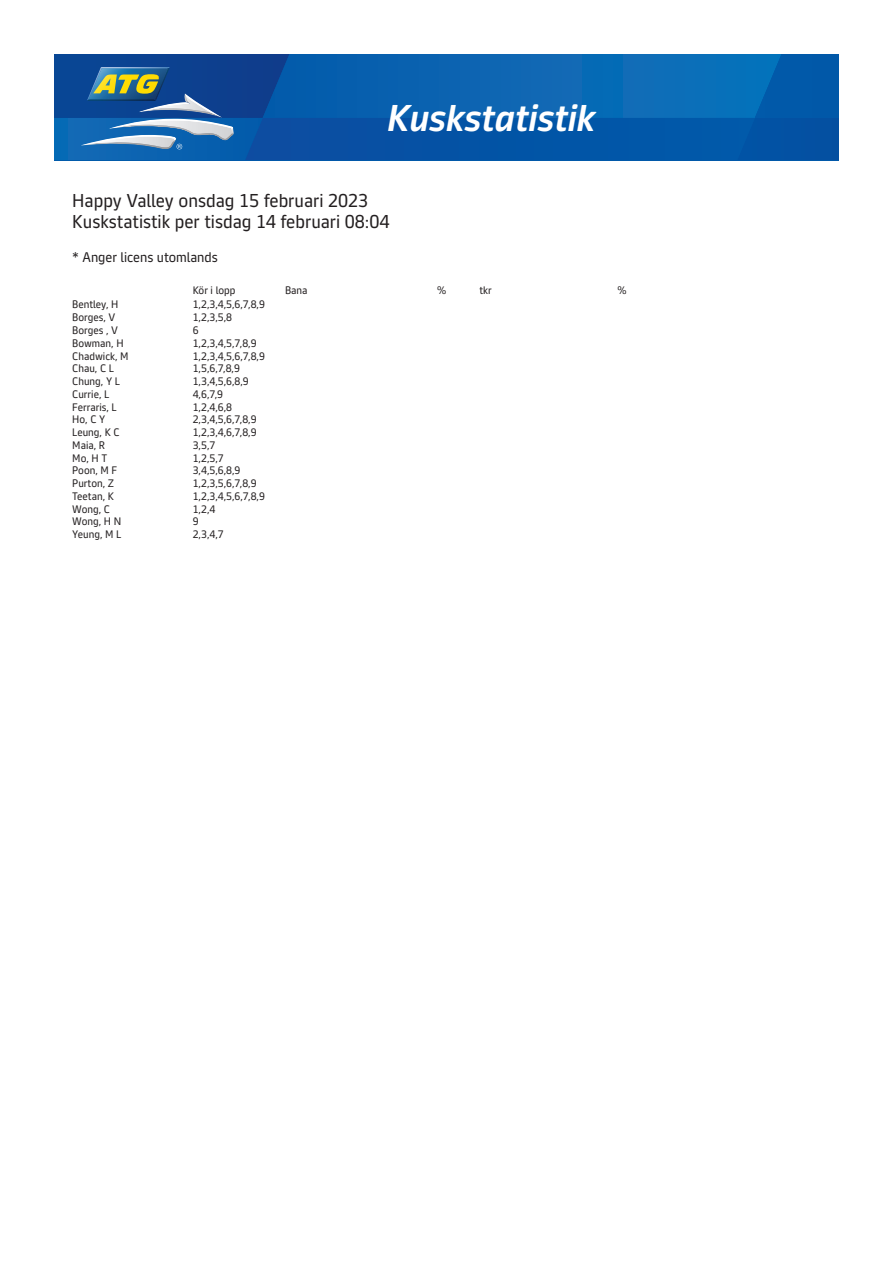
<style>
.page{position:relative;width:893px;height:1263px;background:#fff}
.page>*{position:absolute;margin:0;border:0;box-sizing:border-box;transform-origin:0 0}
.t1{font:italic 700 36px "ATG Text";color:#fff}
.t2{font:18px/21.6px "ATG Text";color:#231f20}
.t3{font:13.5px "ATG Text";color:#231f20}
.t4{font:10.5px "ATG Text";color:#231f20}
</style>
<div class="page">
<svg style="left:54px;top:54px;width:785px;height:106px;background:#105ea8"></svg>
<h1 class="t1" style="left:387px;top:100px;width:210px">Kuskstatistik</h1>
<h2 class="t2" style="left:72px;top:190px;width:319px">Happy Valley onsdag 15 februari 2023<br>Kuskstatistik per tisdag 14 februari 08:04</h2>
<p class="t3" style="left:72px;top:250px;width:147px">* Anger licens utomlands</p>
<p class="t4" style="left:193px;top:285px;width:44px">Kör i lopp</p>
<p class="t4" style="left:285px;top:285px;width:24px">Bana</p>
<p class="t4" style="left:437px;top:285px;width:11px">%</p>
<p class="t4" style="left:479px;top:285px;width:14px">tkr</p>
<p class="t4" style="left:618px;top:285px;width:11px">%</p>
<p class="t4" style="left:72px;top:299px;width:48px">Bentley, H</p>
<p class="t4" style="left:193px;top:299px;width:74px">1,2,3,4,5,6,7,8,9</p>
<p class="t4" style="left:72px;top:312px;width:45px">Borges, V</p>
<p class="t4" style="left:193px;top:312px;width:41px">1,2,3,5,8</p>
<p class="t4" style="left:72px;top:325px;width:47px">Borges , V</p>
<p class="t4" style="left:193px;top:325px;width:7px">6</p>
<p class="t4" style="left:72px;top:338px;width:53px">Bowman, H</p>
<p class="t4" style="left:193px;top:338px;width:65px">1,2,3,4,5,7,8,9</p>
<p class="t4" style="left:72px;top:350px;width:58px">Chadwick, M</p>
<p class="t4" style="left:193px;top:350px;width:74px">1,2,3,4,5,6,7,8,9</p>
<p class="t4" style="left:72px;top:363px;width:43px">Chau, C L</p>
<p class="t4" style="left:193px;top:363px;width:49px">1,5,6,7,8,9</p>
<p class="t4" style="left:72px;top:376px;width:49px">Chung, Y L</p>
<p class="t4" style="left:193px;top:376px;width:58px">1,3,4,5,6,8,9</p>
<p class="t4" style="left:72px;top:389px;width:39px">Currie, L</p>
<p class="t4" style="left:193px;top:389px;width:32px">4,6,7,9</p>
<p class="t4" style="left:72px;top:401px;width:46px">Ferraris, L</p>
<p class="t4" style="left:193px;top:401px;width:41px">1,2,4,6,8</p>
<p class="t4" style="left:72px;top:414px;width:35px">Ho, C Y</p>
<p class="t4" style="left:193px;top:414px;width:65px">2,3,4,5,6,7,8,9</p>
<p class="t4" style="left:72px;top:427px;width:49px">Leung, K C</p>
<p class="t4" style="left:193px;top:427px;width:65px">1,2,3,4,6,7,8,9</p>
<p class="t4" style="left:72px;top:440px;width:34px">Maia, R</p>
<p class="t4" style="left:193px;top:440px;width:24px">3,5,7</p>
<p class="t4" style="left:72px;top:452px;width:36px">Mo, H T</p>
<p class="t4" style="left:193px;top:452px;width:32px">1,2,5,7</p>
<p class="t4" style="left:72px;top:465px;width:46px">Poon, M F</p>
<p class="t4" style="left:193px;top:465px;width:49px">3,4,5,6,8,9</p>
<p class="t4" style="left:72px;top:478px;width:43px">Purton, Z</p>
<p class="t4" style="left:193px;top:478px;width:65px">1,2,3,5,6,7,8,9</p>
<p class="t4" style="left:72px;top:491px;width:43px">Teetan, K</p>
<p class="t4" style="left:193px;top:491px;width:74px">1,2,3,4,5,6,7,8,9</p>
<p class="t4" style="left:72px;top:503px;width:39px">Wong, C</p>
<p class="t4" style="left:193px;top:503px;width:24px">1,2,4</p>
<p class="t4" style="left:72px;top:516px;width:50px">Wong, H N</p>
<p class="t4" style="left:193px;top:516px;width:7px">9</p>
<p class="t4" style="left:72px;top:529px;width:51px">Yeung, M L</p>
<p class="t4" style="left:193px;top:529px;width:32px">2,3,4,7</p>
</div>
